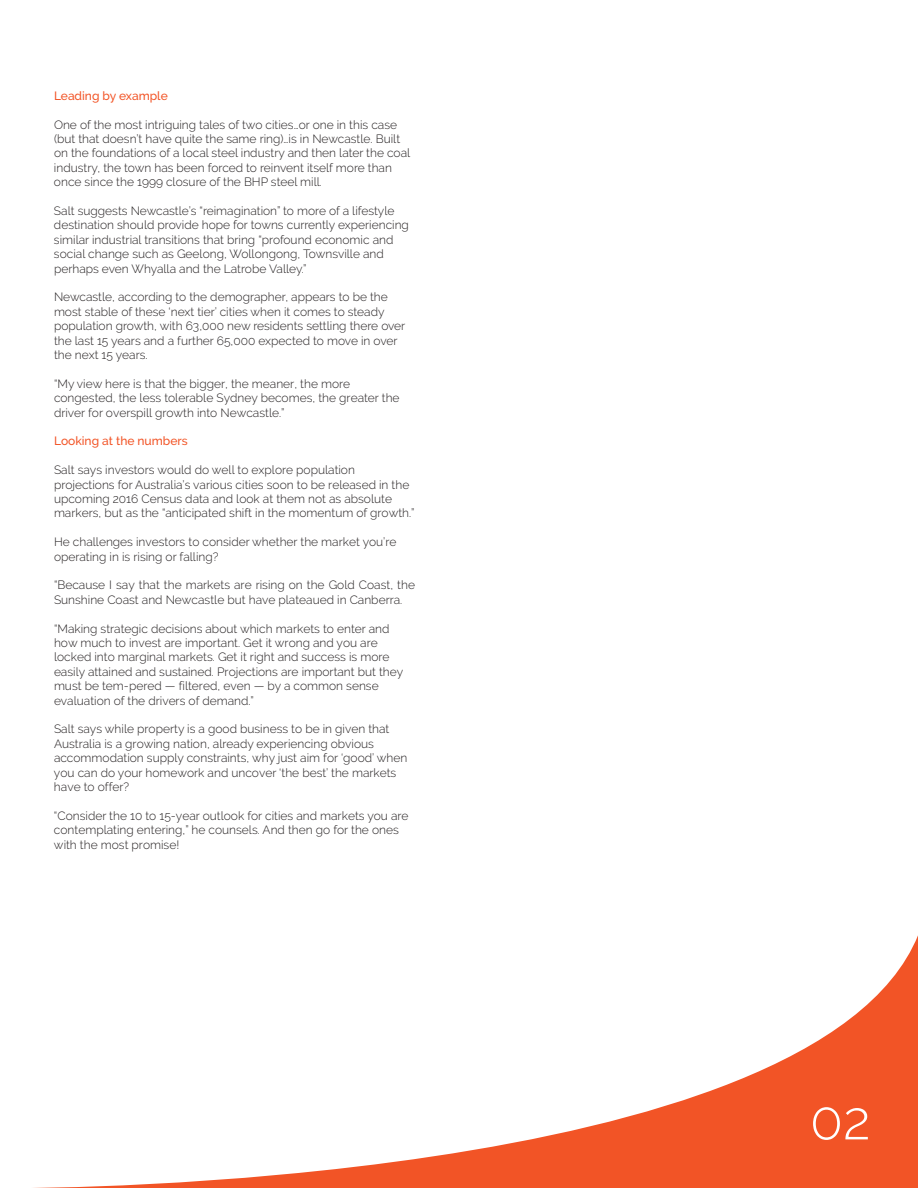
<style>
.page{position:relative;width:918px;height:1188px;background:#fff}
.page>*{position:absolute;margin:0;border:0;box-sizing:border-box;transform-origin:0 0}
.Issue_Title{font:300 54px "Raleway";color:#fff}
.Body{font:300 12px/14.4px "Raleway";color:#231f20}
.Body-2{font:500 12px "Raleway";color:#f25426}
</style>
<div class="page">
<svg style="left:33px;top:935px;width:885px;height:253px"></svg>
<p class="Body-2" style="left:54px;top:89px;width:115px">Leading by example</p>
<p class="Body" style="left:54px;top:117px;width:358px">One of the most intriguing tales of two cities…or one in this case (but that doesn’t have quite the same ring)…is in Newcastle. Built on the foundations of a local steel industry and then later the coal industry, the town has been forced to reinvent itself more than once since the 1999 closure of the BHP steel mill.</p>
<p class="Body" style="left:54px;top:204px;width:356px">Salt suggests Newcastle’s “reimagination” to more of a lifestyle destination should provide hope for towns currently experiencing similar industrial transitions that bring “profound economic and social change such as Geelong, Wollongong, Townsville and perhaps even Whyalla and the Latrobe Valley.”</p>
<p class="Body" style="left:54px;top:290px;width:353px">Newcastle, according to the demographer, appears to be the most stable of these ‘next tier’ cities when it comes to steady population growth, with 63,000 new residents settling there over the last 15 years and a further 65,000 expected to move in over the next 15 years.</p>
<p class="Body" style="left:54px;top:376px;width:347px">“My view here is that the bigger, the meaner, the more congested, the less tolerable Sydney becomes, the greater the driver for overspill growth into Newcastle.”</p>
<p class="Body-2" style="left:54px;top:434px;width:135px">Looking at the numbers</p>
<p class="Body" style="left:54px;top:463px;width:362px">Salt says investors would do well to explore population projections for Australia’s various cities soon to be released in the upcoming 2016 Census data and look at them not as absolute markers, but as the “anticipated shift in the momentum of growth.”</p>
<p class="Body" style="left:54px;top:535px;width:344px">He challenges investors to consider whether the market you’re operating in is rising or falling?</p>
<p class="Body" style="left:54px;top:578px;width:363px">“Because I say that the markets are rising on the Gold Coast, the<br>Sunshine Coast and Newcastle but have plateaued in Canberra.</p>
<p class="Body" style="left:54px;top:621px;width:351px">“Making strategic decisions about which markets to enter and how much to invest are important. Get it wrong and you are locked into marginal markets. Get it right and success is more easily attained and sustained. Projections are important but they must be tem-pered — filtered, even — by a common sense evaluation of the drivers of demand.”</p>
<p class="Body" style="left:54px;top:722px;width:355px">Salt says while property is a good business to be in given that Australia is a growing nation, already experiencing obvious accommodation supply constraints, why just aim for ‘good’ when you can do your homework and uncover ‘the best’ the markets have to offer?</p>
<p class="Body" style="left:54px;top:808px;width:356px">“Consider the 10 to 15-year outlook for cities and markets you are contemplating entering,” he counsels. And then go for the ones with the most promise!</p>
<p class="Issue_Title" style="left:810px;top:1089px;width:62px">02</p>
</div>
